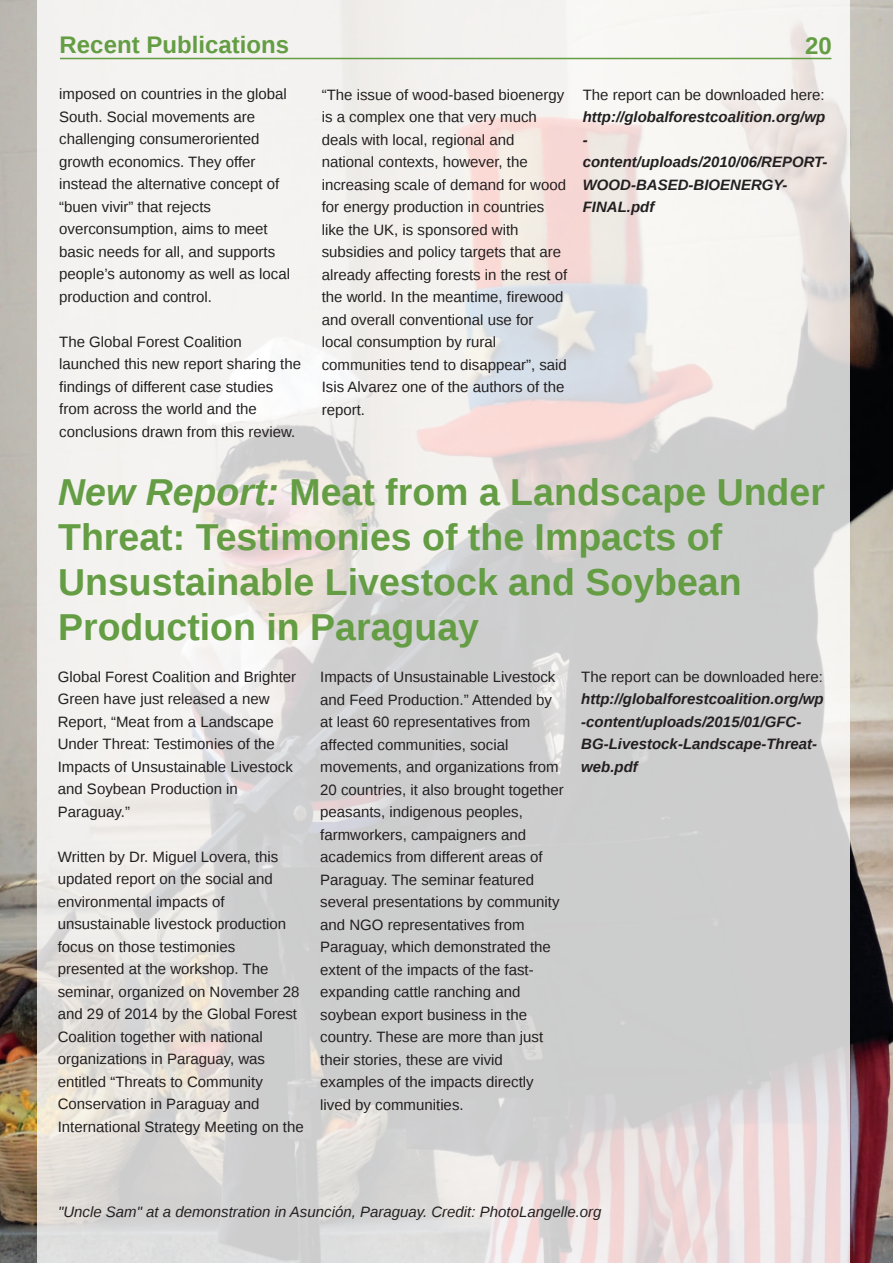
<style>
.page{position:relative;width:893px;height:1263px;background:#fff}
.page>*{position:absolute;margin:0;border:0;box-sizing:border-box;transform-origin:0 0}
.t1{font:700 37.5px/45px "Liberation Sans";color:#649d44}
.t2{font:700 24px "Liberation Sans";color:#649d44}
.t3{font:15px/22.5px "Liberation Sans";color:#231f20}
.t4{font:italic 700 15px/22.5px "Liberation Sans";color:#231f20}
.t5{font:italic 15px "Liberation Sans";color:#231f20}
.s1{font-style:italic}
</style>
<div class="page">
<img style="left:0;top:0;width:893px;height:1263px">
<div style="left:38px;top:0;width:812px;height:1263px;background:#fff;opacity:.8"></div>
<hr style="left:60px;top:58px;width:771px;height:1px;background:#649d44">
<h2 class="t2" style="left:60px;top:31px;width:231px">Recent Publications</h2>
<h2 class="t2" style="left:805px;top:32px;width:28px">20</h2>
<p class="t3" style="left:59px;top:83px;width:232px">imposed on countries in the global<br>South. Social movements are challenging consumeroriented growth economics. They offer instead the alternative concept of “buen vivir” that rejects overconsumption, aims to meet basic needs for all, and supports people’s autonomy as well as local production and control.</p>
<p class="t3" style="left:59px;top:330px;width:243px">The Global Forest Coalition launched this new report sharing the findings of different case studies from across the world and the conclusions drawn from this review.</p>
<p class="t3" style="left:322px;top:83px;width:247px">“The issue of wood-based bioenergy is a complex one that very much deals with local, regional and national contexts, however, the increasing scale of demand for wood for energy production in countries like the UK, is sponsored with subsidies and policy targets that are already affecting forests in the rest of the world. In the meantime, firewood and overall conventional use for local consumption by rural communities tend to disappear”, said<br>Isis Alvarez one of the authors of the report.</p>
<p class="t3" style="left:583px;top:83px;width:243px">The report can be downloaded here:</p>
<p class="t4" style="left:583px;top:106px;width:246px">http://globalforestcoalition.org/wp - content/uploads/2010/06/REPORT-<br>WOOD-BASED-BIOENERGY-<br>FINAL.pdf</p>
<h1 class="t1" style="left:58px;top:470px;width:768px"><span class="s1">New Report:</span> Meat from a Landscape Under Threat: Testimonies of the Impacts of Unsustainable Livestock and Soybean Production in Paraguay</h1>
<p class="t3" style="left:58px;top:665px;width:240px">Global Forest Coalition and Brighter<br>Green have just released a new<br>Report, “Meat from a Landscape<br>Under Threat: Testimonies of the<br>Impacts of Unsustainable Livestock and Soybean Production in<br>Paraguay.”</p>
<p class="t3" style="left:58px;top:845px;width:247px">Written by Dr. Miguel Lovera, this updated report on the social and environmental impacts of unsustainable livestock production focus on those testimonies presented at the workshop. The seminar, organized on November 28 and 29 of 2014 by the Global Forest<br>Coalition together with national organizations in Paraguay, was entitled “Threats to Community<br>Conservation in Paraguay and<br>International Strategy Meeting on the</p>
<p class="t3" style="left:320px;top:666px;width:245px">Impacts of Unsustainable Livestock and Feed Production.” Attended by at least 60 representatives from affected communities, social movements, and organizations from<br>20 countries, it also brought together peasants, indigenous peoples, farmworkers, campaigners and academics from different areas of<br>Paraguay. The seminar featured several presentations by community and NGO representatives from<br>Paraguay, which demonstrated the extent of the impacts of the fast&shy;expanding cattle ranching and soybean export business in the country. These are more than just their stories, these are vivid examples of the impacts directly lived by communities.</p>
<p class="t3" style="left:581px;top:665px;width:243px">The report can be downloaded here:</p>
<p class="t4" style="left:581px;top:688px;width:244px">http://globalforestcoalition.org/wp -content/uploads/2015/01/GFC-<br>BG-Livestock-Landscape-Threat&shy;web.pdf</p>
<p class="t5" style="left:58px;top:1203px;width:545px">"Uncle Sam" at a demonstration in Asunción, Paraguay. Credit: PhotoLangelle.org</p>
</div>
